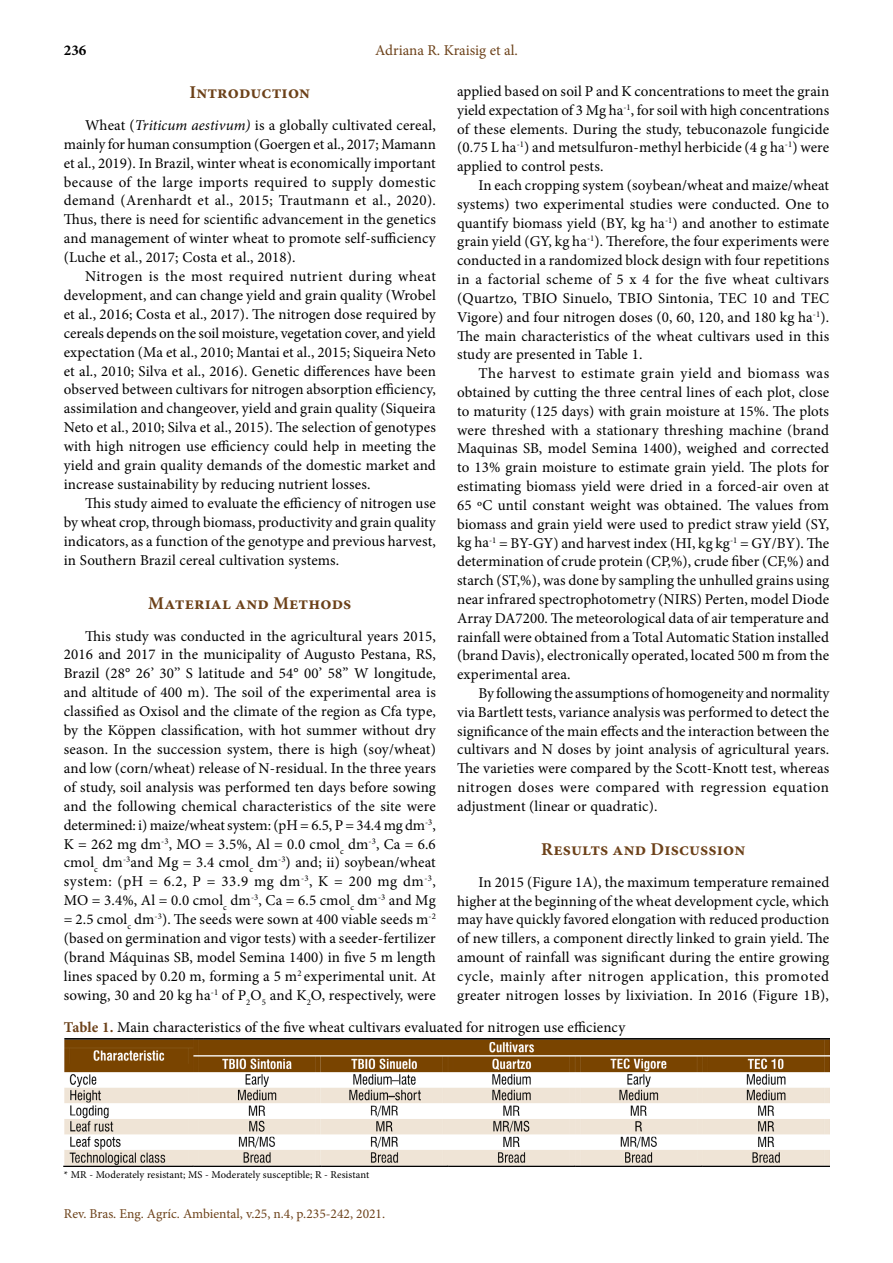
<style>
.page{position:relative;width:893px;height:1263px;background:#fff}
.page>*{position:absolute;margin:0;border:0;box-sizing:border-box;transform-origin:0 0}
.t1{font:700 18px "Minion Pro";letter-spacing:.01em;color:#6c4119}
.t2{font:15px/18.8px "Minion Pro";letter-spacing:.01em;color:#000;text-align:justify}
.t3{font:15px "Minion Pro";color:#6c4119}
.t4{font:700 15px "Minion Pro";color:#000}
.t5{font:13.5px "Minion Pro";color:#6c4119}
.t6{font:10.5px "Minion Pro";letter-spacing:.005em;color:#000}
.s1{font-style:italic}
.s2{font-weight:700;color:#6c4119}
</style>
<div class="page">
<img style="left:64px;top:1038px;width:765px;height:128px">
<p class="t4" style="left:64px;top:40px;width:24px">236</p>
<p class="t3" style="left:375px;top:40px;width:144px">Adriana R. Kraisig et al.</p>
<p class="t1" style="left:190px;top:80px;width:122px">Introduction</p>
<p class="t2" style="left:64px;top:116px;width:374px;text-indent:21px">Wheat (<span class="s1">Triticum aestivum)</span> is a globally cultivated cereal, mainly for human consumption (Goergen et al., 2017; Mamann et al., 2019). In Brazil, winter wheat is economically important because of the large imports required to supply domestic demand (Arenhardt et al., 2015; Trautmann et al., 2020).<br>Thus, there is need for scientific advancement in the genetics and management of winter wheat to promote self-sufficiency (Luche et al., 2017; Costa et al., 2018).</p>
<p class="t2" style="left:64px;top:267px;width:374px;text-indent:21px">Nitrogen is the most required nutrient during wheat development, and can change yield and grain quality (Wrobel et al., 2016; Costa et al., 2017). The nitrogen dose required by cereals depends on the soil moisture, vegetation cover, and yield expectation (Ma et al., 2010; Mantai et al., 2015; Siqueira Neto et al., 2010; Silva et al., 2016). Genetic differences have been observed between cultivars for nitrogen absorption efficiency, assimilation and changeover, yield and grain quality (Siqueira Neto et al., 2010; Silva et al., 2015). The selection of genotypes with high nitrogen use efficiency could help in meeting the yield and grain quality demands of the domestic market and increase sustainability by reducing nutrient losses.</p>
<p class="t2" style="left:64px;top:494px;width:374px;text-indent:21px">This study aimed to evaluate the efficiency of nitrogen use by wheat crop, through biomass, productivity and grain quality indicators, as a function of the genotype and previous harvest, in Southern Brazil cereal cultivation systems.</p>
<p class="t1" style="left:148px;top:590px;width:205px">Material and Methods</p>
<p class="t2" style="left:64px;top:626px;width:374px;text-indent:21px">This study was conducted in the agricultural years 2015, 2016 and 2017 in the municipality of Augusto Pestana, RS, Brazil (28° 26’ 30’’ S latitude and 54° 00’ 58’’ W longitude, and altitude of 400 m). The soil of the experimental area is classified as Oxisol and the climate of the region as Cfa type, by the Köppen classification, with hot summer without dry season. In the succession system, there is high (soy/wheat) and low (corn/wheat) release of N-residual. In the three years of study, soil analysis was performed ten days before sowing and the following chemical characteristics of the site were determined: i) maize/wheat system: (pH = 6.5, P = 34.4 mg dm<sup>-3</sup>, K = 262 mg dm<sup>-3</sup>, MO = 3.5%, Al = 0.0 cmol<sub>c</sub> dm<sup>-3</sup>, Ca = 6.6 cmol<sub>c</sub> dm<sup>-3</sup>and Mg = 3.4 cmol<sub>c</sub> dm<sup>-3</sup>) and; ii) soybean/wheat system: (pH = 6.2, P = 33.9 mg dm<sup>-3</sup>, K = 200 mg dm<sup>-3</sup>, MO = 3.4%, Al = 0.0 cmol<sub>c</sub> dm<sup>-3</sup>, Ca = 6.5 cmol<sub>c</sub> dm<sup>-3</sup> and Mg = 2.5 cmol<sub>c</sub> dm<sup>-3</sup>). The seeds were sown at 400 viable seeds m<sup>-2 </sup>(based on germination and vigor tests) with a seeder-fertilizer (brand Máquinas SB, model Semina 1400) in five 5 m length lines spaced by 0.20 m, forming a 5 m<sup>2</sup> experimental unit. At sowing, 30 and 20 kg ha<sup>-1</sup> of P<sub>2</sub>O<sub>5</sub> and K<sub>2</sub>O, respectively, were</p>
<p class="t2" style="left:457px;top:82px;width:374px">applied based on soil P and K concentrations to meet the grain yield expectation of 3 Mg ha<sup>-1</sup>, for soil with high concentrations of these elements. During the study, tebuconazole fungicide (0.75 L ha<sup>-1</sup>) and metsulfuron-methyl herbicide (4 g ha<sup>-1</sup>) were applied to control pests.</p>
<p class="t2" style="left:457px;top:176px;width:374px;text-indent:21px">In each cropping system (soybean/wheat and maize/wheat systems) two experimental studies were conducted. One to quantify biomass yield (BY, kg ha<sup>-1</sup>) and another to estimate grain yield (GY, kg ha<sup>-1</sup>). Therefore, the four experiments were conducted in a randomized block design with four repetitions in a factorial scheme of 5 x 4 for the five wheat cultivars (Quartzo, TBIO Sinuelo, TBIO Sintonia, TEC 10 and TEC Vigore) and four nitrogen doses (0, 60, 120, and 180 kg ha<sup>-1</sup>).<br>The main characteristics of the wheat cultivars used in this study are presented in Table 1.</p>
<p class="t2" style="left:457px;top:364px;width:374px;text-indent:21px">The harvest to estimate grain yield and biomass was obtained by cutting the three central lines of each plot, close to maturity (125 days) with grain moisture at 15%. The plots were threshed with a stationary threshing machine (brand Maquinas SB, model Semina 1400), weighed and corrected to 13% grain moisture to estimate grain yield. The plots for estimating biomass yield were dried in a forced-air oven at 65 ºC until constant weight was obtained. The values from biomass and grain yield were used to predict straw yield (SY, kg ha<sup>-1</sup> = BY-GY) and harvest index (HI, kg kg<sup>-1</sup> = GY/BY). The determination of crude protein (CP,%), crude fiber (CF,%) and starch (ST,%), was done by sampling the unhulled grains using near infrared spectrophotometry (NIRS) Perten, model Diode Array DA7200. The meteorological data of air temperature and rainfall were obtained from a Total Automatic Station installed (brand Davis), electronically operated, located 500 m from the experimental area.</p>
<p class="t2" style="left:457px;top:684px;width:374px;text-indent:21px">By following the assumptions of homogeneity and normality via Bartlett tests, variance analysis was performed to detect the significance of the main effects and the interaction between the cultivars and N doses by joint analysis of agricultural years.<br>The varieties were compared by the Scott-Knott test, whereas nitrogen doses were compared with regression equation adjustment (linear or quadratic).</p>
<p class="t1" style="left:541px;top:837px;width:206px">Results and Discussion</p>
<p class="t2" style="left:457px;top:873px;width:374px;text-indent:21px">In 2015 (Figure 1A), the maximum temperature remained higher at the beginning of the wheat development cycle, which may have quickly favored elongation with reduced production of new tillers, a component directly linked to grain yield. The amount of rainfall was significant during the entire growing cycle, mainly after nitrogen application, this promoted greater nitrogen losses by lixiviation. In 2016 (Figure 1B),</p>
<p class="t2" style="left:64px;top:1018px;width:563px"><span class="s2">Table 1.</span> Main characteristics of the five wheat cultivars evaluated for nitrogen use efficiency</p>
<p class="t6" style="left:64px;top:1167px;width:307px">* MR - Moderately resistant; MS - Moderately susceptible; R - Resistant</p>
<p class="t5" style="left:64px;top:1204px;width:323px">Rev. Bras. Eng. Agríc. Ambiental, v.25, n.4, p.235-242, 2021.</p>
</div>
